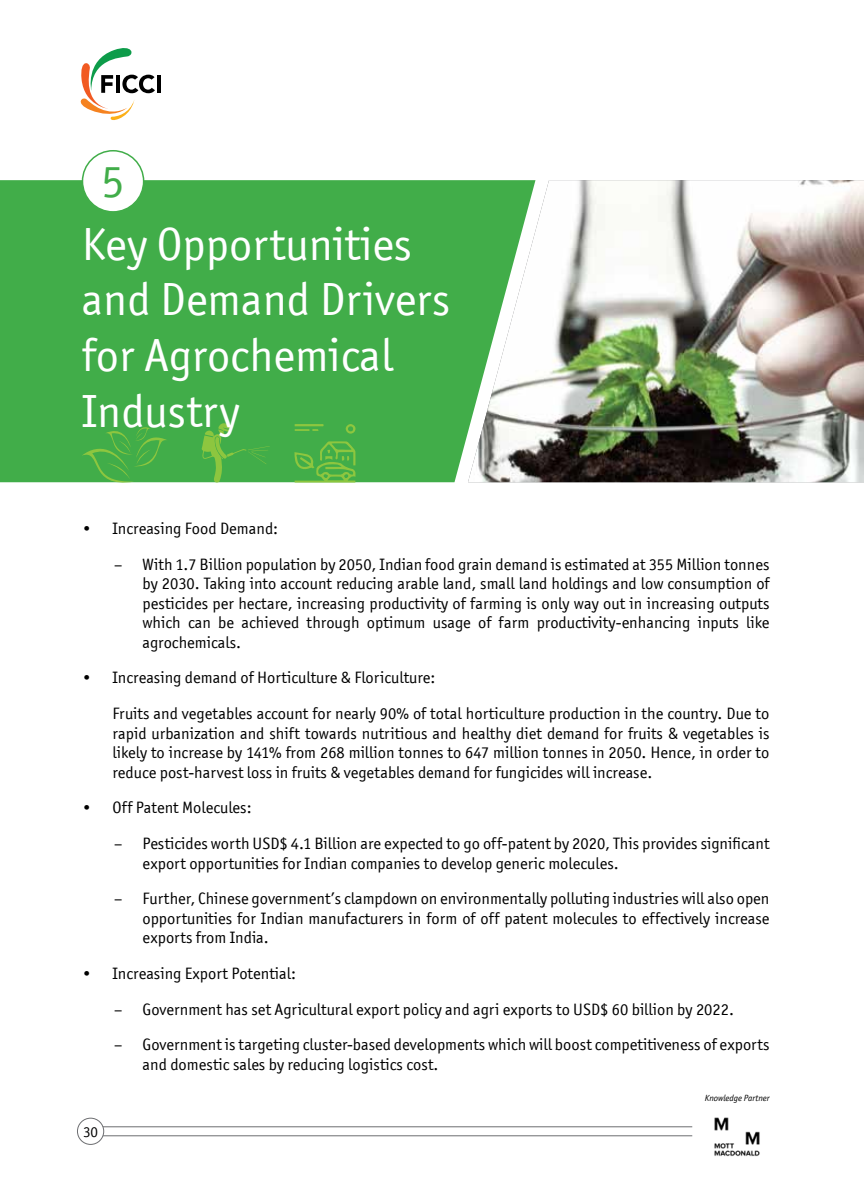
<style>
.page{position:relative;width:864px;height:1188px;background:#fff}
.page>*{position:absolute;margin:0;border:0;box-sizing:border-box;transform-origin:0 0}
.t1{font:46.5px/55.8px "Officina San ITC";color:#fff}
.t2{font:46.5px "Officina San ITC";color:#41ad49}
.t3{font:16.5px/19.5px "Officina San ITC";color:#000;text-align:justify}
.t4{font:15px "Officina San ITC";color:#000}
.t5{font:italic 9px "Officina San ITC";color:#000}
</style>
<div class="page">
<svg style="left:80px;top:48px;width:75px;height:72px"></svg>
<hr style="left:157px;top:75px;width:4px;height:18px;background:#000">
<hr style="left:81px;top:1135px;width:611px;height:1px;background:#6d6e71">
<hr style="left:81px;top:1126px;width:611px;height:1px;background:#6d6e71">
<div style="left:77px;top:1118px;width:27px;height:26px;background:#fff;border-radius:50%"></div>
<div style="left:77px;top:1118px;width:27px;height:27px;border:1px solid #6d6e71;border-radius:50%"></div>
<img style="left:714px;top:1117px;width:46px;height:40px">
<div style="left:0;top:180px;width:468px;height:302px;background:#41ad49"></div>
<img style="left:468px;top:180px;width:396px;height:302px">
<div style="left:82px;top:151px;width:62px;height:61px;background:#fff;border-radius:50%"></div>
<div style="left:82px;top:150px;width:62px;height:63px;border:2px solid #41ad49;border-radius:50%"></div>
<svg style="left:82px;top:424px;width:86px;height:59px;background:#4ab04a"></svg>
<svg style="left:201px;top:423px;width:69px;height:60px;background:#50b249"></svg>
<svg style="left:294px;top:424px;width:62px;height:59px;background:#56b347"></svg>
<h1 class="t2" style="left:101px;top:154px;width:25px">5</h1>
<h1 class="t1" style="left:82px;top:216px;width:370px">Key Opportunities and Demand Drivers for Agrochemical<br>Industry</h1>
<p class="t3" style="left:81px;top:519px;width:199px">• Increasing Food Demand:</p>
<p class="t3" style="left:142px;top:554px;width:629px;text-indent:-28px">– With 1.7 Billion population by 2050, Indian food grain demand is estimated at 355 Million tonnes by 2030. Taking into account reducing arable land, small land holdings and low consumption of pesticides per hectare, increasing productivity of farming is only way out in increasing outputs which can be achieved through optimum usage of farm productivity-enhancing inputs like agrochemicals.</p>
<p class="t3" style="left:112px;top:660px;width:658px;line-height:35.7px;text-indent:-31px">• Increasing demand of Horticulture &amp; Floriculture:<br>Fruits and vegetables account for nearly 90% of total horticulture production in the country. Due to</p>
<p class="t3" style="left:112px;top:723px;width:659px">rapid urbanization and shift towards nutritious and healthy diet demand for fruits &amp; vegetables is likely to increase by 141% from 268 million tonnes to 647 million tonnes in 2050. Hence, in order to reduce post-harvest loss in fruits &amp; vegetables demand for fungicides will increase.</p>
<p class="t3" style="left:81px;top:798px;width:172px">• Off Patent Molecules:</p>
<p class="t3" style="left:142px;top:834px;width:628px;text-indent:-28px">– Pesticides worth USD$ 4.1 Billion are expected to go off-patent by 2020, This provides significant export opportunities for Indian companies to develop generic molecules.</p>
<p class="t3" style="left:142px;top:889px;width:629px;text-indent:-28px">– Further, Chinese government’s clampdown on environmentally polluting industries will also open opportunities for Indian manufacturers in form of off patent molecules to effectively increase exports from India.</p>
<p class="t3" style="left:81px;top:964px;width:216px">• Increasing Export Potential:</p>
<p class="t3" style="left:114px;top:999px;width:621px">– Government has set Agricultural export policy and agri exports to USD$ 60 billion by 2022.</p>
<p class="t3" style="left:142px;top:1035px;width:628px;text-indent:-28px">– Government is targeting cluster-based developments which will boost competitiveness of exports and domestic sales by reducing logistics cost.</p>
<p class="t4" style="left:83px;top:1123px;width:17px">30</p>
<p class="t5" style="left:705px;top:1093px;width:66px">Knowledge Partner</p>
</div>
